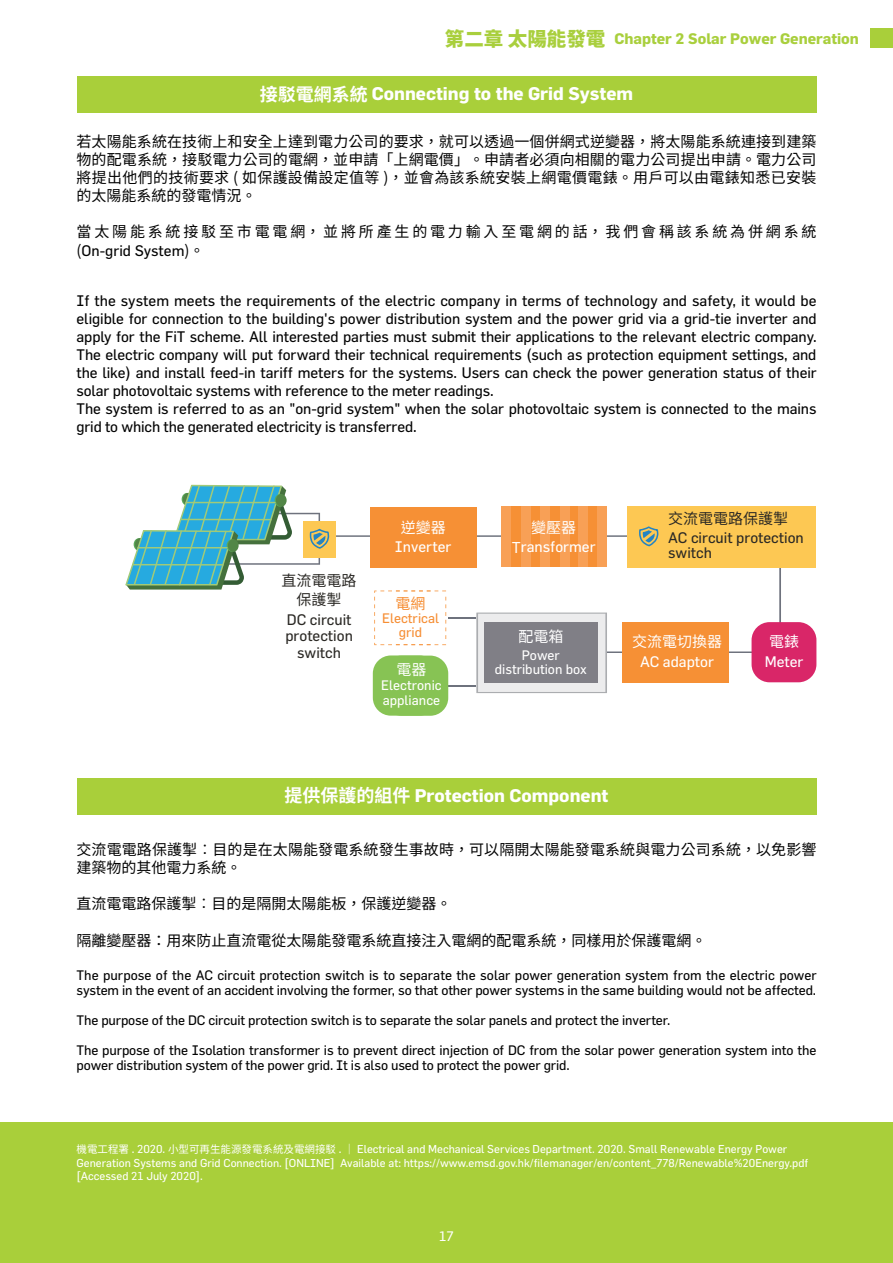
<style>
.page{position:relative;width:893px;height:1263px;background:#fff}
.page>*{position:absolute;margin:0;border:0;box-sizing:border-box;transform-origin:0 0}
.t1{font:700 18px "Flama";color:#fff}
.t2{font:15px/18px "Flama";letter-spacing:-.005em;color:#030303}
.t3{font:15px/18px "Noto Sans TC";letter-spacing:.005em;color:#030303;text-align:justify}
.t4{font:15px/16.5px "Flama";color:#2b2925}
.t5{font:15px "Noto Sans TC";letter-spacing:.19em;color:#030303}
.t6{font:700 15px "Flama";color:#a9cf3d}
.t7{font:15px "Flama";color:#fff}
.t8{font:15px "Noto Sans TC";color:#fff}
.t9{font:15px/19.5px "Noto Sans TC";color:#2b2925;text-align:center}
.t10{font:15px "Noto Sans TC";color:#f68e34}
.t11{font:13.5px/15px "Flama";letter-spacing:-.01em;color:#030303}
.t12{font:13.5px/13.5px "Flama";color:#fff;text-align:center}
.t13{font:13.5px/14.2px "Flama";color:#f68e34;text-align:center}
.t14{font:11.25px/13.5px "Flama";color:#fff}
.s1{font-family:"Noto Sans TC";font-weight:900;font-size:19.5px}
.s2{font-family:"Noto Sans TC"}
.s3{font-family:"Noto Sans TC";font-size:10.5px}
</style>
<div class="page">
<div style="left:77px;top:77px;width:739px;height:36px;background:#a9cf3a"></div>
<hr style="left:434px;top:686px;width:42px;height:1px;background:#6e727d">
<svg style="left:336px;top:535px;width:445px;height:118px"></svg>
<svg style="left:476px;top:612px;width:131px;height:81px"></svg>
<svg style="left:374px;top:591px;width:72px;height:54px"></svg>
<div style="left:484px;top:622px;width:114px;height:61px;background:#807f86"></div>
<div style="left:370px;top:507px;width:106px;height:60px;background:#f69035"></div>
<div style="left:622px;top:622px;width:107px;height:61px;background:#f69035"></div>
<div style="left:627px;top:506px;width:189px;height:61px;background:#fdc853"></div>
<svg style="left:639px;top:526px;width:19px;height:20px"></svg>
<div style="left:303px;top:521px;width:33px;height:37px;background:#fdc853"></div>
<div style="left:373px;top:655px;width:65px;height:61px;background:#87c354;border-radius:18px"></div>
<div style="left:501px;top:507px;width:106px;height:60px;background:#f69035"></div>
<div style="left:501px;top:507px;width:10px;height:60px;background:#f8a056"></div>
<div style="left:521px;top:507px;width:9px;height:60px;background:#f8a056"></div>
<div style="left:540px;top:507px;width:10px;height:60px;background:#f8a056"></div>
<div style="left:560px;top:507px;width:9px;height:60px;background:#f8a056"></div>
<div style="left:578px;top:507px;width:9px;height:60px;background:#f8a056"></div>
<div style="left:598px;top:507px;width:9px;height:60px;background:#f8a056"></div>
<svg style="left:125px;top:485px;width:204px;height:104px"></svg>
<hr style="left:133px;top:564px;width:91px;height:2px;background:#a1ca78">
<hr style="left:137px;top:547px;width:91px;height:1px;background:#a1ca78">
<div style="left:751px;top:622px;width:65px;height:60px;background:#d92668;border-radius:18px"></div>
<div style="left:0;top:1123px;width:893px;height:140px;background:#a9cf3a"></div>
<div style="left:870px;top:29px;width:23px;height:19px;background:#a9cf3a"></div>
<div style="left:77px;top:778px;width:739px;height:36px;background:#a9cf3a"></div>
<div style="left:383px;top:656px;width:65px;height:60px;background:#87c354;border-radius:18px"></div>
<p class="t6" style="left:445px;top:29px;width:415px"><span class="s1">第二章 太陽能發電</span> Chapter 2 Solar Power Generation</p>
<p class="t1" style="left:260px;top:83px;width:375px"><span class="s2">接駁電網系統</span> Connecting to the Grid System</p>
<p class="t3" style="left:77px;top:133px;width:741px">若太陽能系統在技術上和安全上達到電力公司的要求，就可以透過一個併網式逆變器，將太陽能系統連接到建築物的配電系統，接駁電力公司的電網，並申請「上網電價」。申請者必須向相關的電力公司提出申請。電力公司將提出他們的技術要求 ( 如保護設備設定值等 )，並會為該系統安裝上網電價電錶。用戶可以由電錶知悉已安裝的太陽能系統的發電情況。</p>
<p class="t5" style="left:77px;top:223px;width:741px">當太陽能系統接駁至市電電網，並將所產生的電力輸入至電網的話，我們會稱該系統為併網系統</p>
<p class="t2" style="left:77px;top:241px;width:130px"><span class="s2">(</span>On-grid System<span class="s2">)。</span></p>
<p class="t2" style="left:77px;top:291px;width:742px">If the system meets the requirements of the electric company in terms of technology and safety, it would be eligible for connection to the building's power distribution system and the power grid via a grid-tie inverter and apply for the FiT scheme. All interested parties must submit their applications to the relevant electric company.<br>The electric company will put forward their technical requirements (such as protection equipment settings, and the like) and install feed-in tariff meters for the systems. Users can check the power generation status of their solar photovoltaic systems with reference to the meter readings.<br>The system is referred to as an "on-grid system" when the solar photovoltaic system is connected to the mains grid to which the generated electricity is transferred.</p>
<p class="t9" style="left:282px;top:571px;width:76px">直流電電路保護掣</p>
<p class="t4" style="left:285px;top:611px;width:69px;text-align:center">DC circuit protection switch</p>
<p class="t8" style="left:401px;top:519px;width:46px">逆變器</p>
<p class="t7" style="left:395px;top:538px;width:58px">Inverter</p>
<p class="t10" style="left:396px;top:595px;width:31px">電網</p>
<p class="t13" style="left:382px;top:610px;width:59px">Electrical grid</p>
<p class="t8" style="left:396px;top:661px;width:31px">電器</p>
<p class="t12" style="left:381px;top:677px;width:62px;line-height:15px;text-align:left">Electronic appliance</p>
<p class="t8" style="left:531px;top:519px;width:46px">變壓器</p>
<p class="t7" style="left:512px;top:538px;width:85px"><span class="s2">T</span>ransformer</p>
<p class="t8" style="left:518px;top:628px;width:46px">配電箱</p>
<p class="t12" style="left:495px;top:648px;width:94px">Power distribution box</p>
<p class="t9" style="left:668px;top:509px;width:121px">交流電電路保護掣</p>
<p class="t4" style="left:668px;top:530px;width:137px;line-height:15px">AC circuit protection switch</p>
<p class="t8" style="left:632px;top:633px;width:91px">交流電切換器</p>
<p class="t7" style="left:640px;top:652px;width:75px">AC adaptor</p>
<p class="t8" style="left:769px;top:633px;width:31px">電錶</p>
<p class="t7" style="left:765px;top:652px;width:40px">Meter</p>
<p class="t1" style="left:285px;top:784px;width:325px"><span class="s2">提供保護的組件</span> Protection Component</p>
<p class="t3" style="left:77px;top:841px;width:741px">交流電電路保護掣︰目的是在太陽能發電系統發生事故時，可以隔開太陽能發電系統與電力公司系統，以免影響建築物的其他電力系統。</p>
<p class="t3" style="left:77px;top:895px;width:376px">直流電電路保護掣︰目的是隔開太陽能板，保護逆變器。</p>
<p class="t3" style="left:77px;top:932px;width:631px">隔離變壓器：用來防止直流電從太陽能發電系統直接注入電網的配電系統，同樣用於保護電網。</p>
<p class="t11" style="left:77px;top:967px;width:742px">The purpose of the AC circuit protection switch is to separate the solar power generation system from the electric power system in the event of an accident involving the former, so that other power systems in the same building would not be affected.</p>
<p class="t11" style="left:77px;top:1012px;width:595px">The purpose of the DC circuit protection switch is to separate the solar panels and protect the inverter.</p>
<p class="t11" style="left:77px;top:1042px;width:741px">The purpose of the Isolation transformer is to prevent direct injection of DC from the solar power generation system into the power distribution system of the power grid. It is also used to protect the power grid.</p>
<p class="t14" style="left:77px;top:1142px;width:733px"><span class="s3">機電工程署</span> . 2020. <span class="s3">小型可再生能源發電系統及電網接駁</span> . <span class="s3">｜</span> Electrical and Mechanical Services Department. 2020. Small Renewable Energy Power<br>Generation Systems and Grid Connection. [ONLINE] Available at: https://www.emsd.gov.hk/filemanager/en/content_778/Renewable%20Energy.pdf [Accessed 21 July 2020].</p>
<p class="t12" style="left:439px;top:1228px;width:16px">17</p>
</div>
